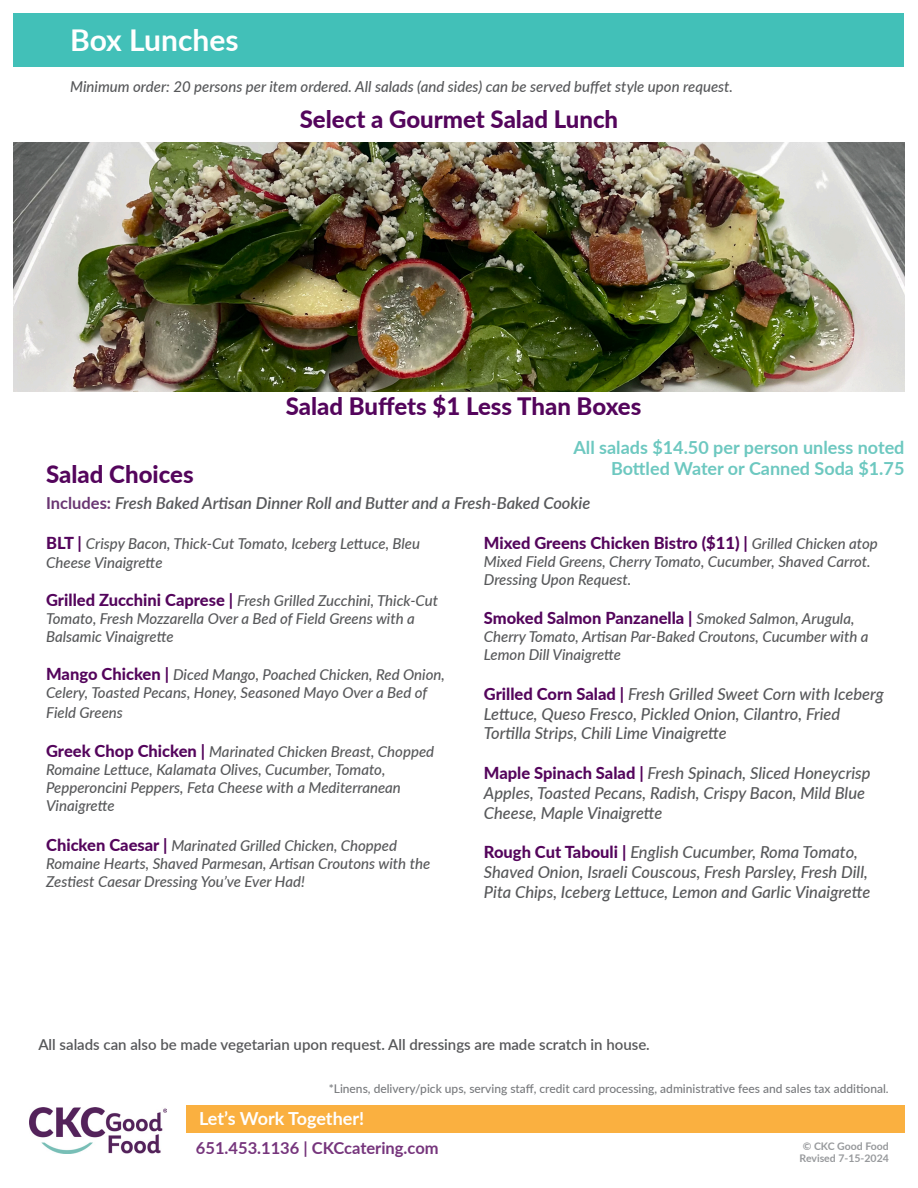
<style>
.page{position:relative;width:918px;height:1188px;background:#fff}
.page>*{position:absolute;margin:0;border:0;box-sizing:border-box;transform-origin:0 0}
.t1{font:700 30px "Lato";color:#fff}
.t2{font:800 24px "Lato";color:#54055c}
.t3{font:700 18px "Lato";color:#6dc8c0}
.t4{font:700 18px "Lato";letter-spacing:-.005em;color:#fff}
.t5{font:italic 500 16.5px/19.8px "Lato";color:#57585a}
.t6{font:800 16.5px "Lato";color:#54055c}
.t7{font:italic 600 16.5px "Lato";color:#57585a}
.t8{font:700 16.5px "Lato";color:#76357c}
.t9{font:italic 500 15px/18px "Lato";color:#57585a}
.t10{font:600 15px "Lato";color:#57585a}
.t11{font:500 12px "Lato";color:#787a7d}
.t12{font:700 10.5px/12.6px "Lato";color:#97999c;text-align:center}
.s1{font-weight:700;font-style:normal;color:#6a3673}
.s2{font-weight:800;font-style:normal;font-size:16.5px;color:#54055c}
.s3{font-weight:500;font-style:italic;font-size:15px;color:#57585a}
.s4{font-weight:800;font-style:normal;color:#54055c}
</style>
<div class="page">
<div style="left:14px;top:14px;width:890px;height:54px;background:#42c0b8"></div>
<div style="left:186px;top:1106px;width:718px;height:27px;background:#fab040"></div>
<img style="left:29px;top:1108px;width:138px;height:45px">
<img style="left:14px;top:143px;width:890px;height:248px">
<p class="t1" style="left:70px;top:18px;width:170px">Box Lunches</p>
<p class="t9" style="left:70px;top:77px;width:664px">Minimum order: 20 persons per item ordered. All salads (and sides) can be served buffet style upon request.</p>
<p class="t2" style="left:300px;top:102px;width:320px">Select a Gourmet Salad Lunch</p>
<p class="t2" style="left:286px;top:388px;width:357px">Salad Buffets $1 Less Than Boxes</p>
<p class="t3" style="left:574px;top:434px;width:332px">All salads $14.50 per person unless noted</p>
<p class="t3" style="left:611px;top:455px;width:295px">Bottled Water or Canned Soda $1.75</p>
<p class="t2" style="left:46px;top:456px;width:149px">Salad Choices</p>
<p class="t7" style="left:46px;top:491px;width:546px"><span class="s1">Includes:</span> Fresh Baked Artisan Dinner Roll and Butter and a Fresh-Baked Cookie</p>
<p class="t9" style="left:46px;top:533px;width:375px;line-height:19.8px"><span class="s2">BLT |</span> Crispy Bacon, Thick-Cut Tomato, Iceberg Lettuce, Bleu<br>Cheese Vinaigrette</p>
<p class="t9" style="left:46px;top:591px;width:394px"><span class="s2">Grilled Zucchini Caprese |</span> Fresh Grilled Zucchini, Thick-Cut<br>Tomato, Fresh Mozzarella Over a Bed of Field Greens with a<br>Balsamic Vinaigrette</p>
<p class="t9" style="left:46px;top:665px;width:400px"><span class="s2">Mango Chicken |</span> Diced Mango, Poached Chicken, Red Onion,<br>Celery, Toasted Pecans, Honey, Seasoned Mayo Over a Bed of</p>
<p class="t9" style="left:46px;top:703px;width:78px">Field Greens</p>
<p class="t9" style="left:46px;top:742px;width:390px"><span class="s2">Greek Chop Chicken |</span> Marinated Chicken Breast, Chopped Romaine Lettuce, Kalamata Olives, Cucumber, Tomato, Pepperoncini Peppers, Feta Cheese with a Mediterranean Vinaigrette</p>
<p class="t9" style="left:46px;top:836px;width:386px"><span class="s2">Chicken Caesar |</span> Marinated Grilled Chicken, Chopped<br>Romaine Hearts, Shaved Parmesan, Artisan Croutons with the<br>Zestiest Caesar Dressing You’ve Ever Had!</p>
<p class="t6" style="left:484px;top:530px;width:395px">Mixed Greens Chicken Bistro ($11) | <span class="s3">Grilled Chicken atop</span></p>
<p class="t9" style="left:484px;top:552px;width:388px">Mixed Field Greens, Cherry Tomato, Cucumber, Shaved Carrot.<br>Dressing Upon Request.</p>
<p class="t6" style="left:484px;top:606px;width:372px">Smoked Salmon Panzanella | <span class="s3">Smoked Salmon, Arugula,</span></p>
<p class="t9" style="left:484px;top:627px;width:386px">Cherry Tomato, Artisan Par-Baked Croutons, Cucumber with a<br>Lemon Dill Vinaigrette</p>
<p class="t5" style="left:484px;top:683px;width:401px"><span class="s4">Grilled Corn Salad |</span> Fresh Grilled Sweet Corn with Iceberg<br>Lettuce, Queso Fresco, Pickled Onion, Cilantro, Fried<br>Tortilla Strips, Chili Lime Vinaigrette</p>
<p class="t5" style="left:484px;top:762px;width:388px"><span class="s4">Maple Spinach Salad |</span> Fresh Spinach, Sliced Honeycrisp<br>Apples, Toasted Pecans, Radish, Crispy Bacon, Mild Blue<br>Cheese, Maple Vinaigrette</p>
<p class="t5" style="left:484px;top:842px;width:388px"><span class="s4">Rough Cut Tabouli |</span> English Cucumber, Roma Tomato,<br>Shaved Onion, Israeli Couscous, Fresh Parsley, Fresh Dill,<br>Pita Chips, Iceberg Lettuce, Lemon and Garlic Vinaigrette</p>
<p class="t10" style="left:38px;top:1034px;width:613px">All salads can also be made vegetarian upon request. All dressings are made scratch in house.</p>
<p class="t11" style="left:329px;top:1080px;width:562px">*Linens, delivery/pick ups, serving staff, credit card processing, administrative fees and sales tax additional.</p>
<p class="t4" style="left:199px;top:1105px;width:167px">Let’s Work Together!</p>
<p class="t8" style="left:196px;top:1136px;width:244px">651.453.1136 | CKCcatering.com</p>
<p class="t12" style="left:800px;top:1139px;width:91px">© CKC Good Food<br>Revised 7-15-2024</p>
</div>
